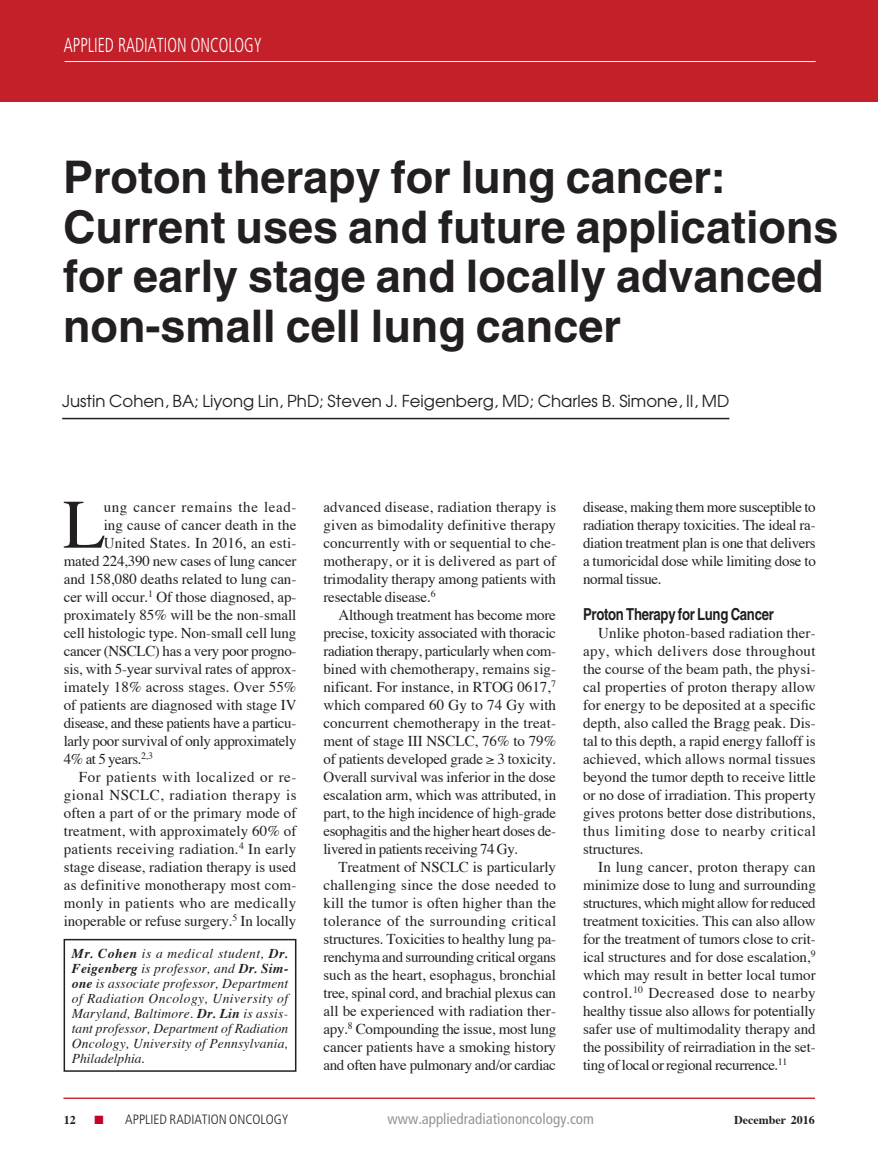
<style>
.page{position:relative;width:878px;height:1175px;background:#fff}
.page>*{position:absolute;margin:0;border:0;box-sizing:border-box;transform-origin:0 0}
.Article_1st_parag_Dr{font:69.45px "Times";color:#231f20}
.Article_title{font:700 45px/49.5px "Helvetica";color:#231f20}
.Article_References_S{font:300 condensed 20.25px "Frutiger";color:#fff;scale:.8 1}
.Article_author_line{font:16.5px "Avant Garde";color:#231f20}
.Article_subhead{font:700 16.5px "Helvetica";letter-spacing:-.025em;color:#231f20;scale:.8 1}
.Article_body_copy{font:15px/18px "Times";letter-spacing:-.01em;color:#231f20;text-align:justify}
.Article_1st_parag_Dr-2{font:15px "Times";letter-spacing:-.005em;color:#231f20}
.Article_1st_parag_Dr-3{font:15px "Times";letter-spacing:-.025em;color:#231f20}
.t1{font:condensed 15px "Frutiger";color:#939598}
.Article_1st_parag_Dr-4{font:15px "Times";letter-spacing:.04em;color:#231f20}
.Article_author_box{font:italic 13.5px/15px "Times";letter-spacing:.015em;color:#231f20;text-align:justify}
.t2{font:300 condensed 13.5px "Frutiger";color:#231f20}
.t3{font:700 12px "Times";color:#231f20}
.s1{font-weight:700}
.s2{color:#c1022c}
</style>
<div class="page">
<hr style="left:877px;top:0;width:1px;height:101px;background:#c4202a">
<div style="left:0;top:0;width:877px;height:101px;background:#c4202a"></div>
<hr style="left:64px;top:61px;width:751px;height:1px;background:#fff">
<hr style="left:64px;top:1097px;width:750px;height:1px;background:#c4202a">
<hr style="left:62px;top:418px;width:667px;height:1px;background:#231f20">
<div style="left:64px;top:938px;width:232px;height:133px;border:2px solid #231f20"></div>
<p class="Article_References_S" style="left:64px;top:34px;width:249px">APPLIED RADIATION ONCOLOGY</p>
<p class="Article_title" style="left:63px;top:152px;width:777px">Proton therapy for lung cancer:<br>Current uses and future applications for early stage and locally advanced non-small cell lung cancer</p>
<p class="Article_author_line" style="left:62px;top:391px;width:668px">Justin Cohen, BA; Liyong Lin, PhD; Steven J. Feigenberg, MD; Charles B. Simone, II, MD</p>
<p class="Article_1st_parag_Dr" style="left:63px;top:459px;width:44px">L</p>
<p class="Article_1st_parag_Dr-4" style="left:104px;top:492px;width:194px">ung cancer remains the lead-</p>
<p class="Article_1st_parag_Dr-2" style="left:104px;top:510px;width:194px">ing cause of cancer death in the</p>
<p class="Article_1st_parag_Dr-2" style="left:104px;top:528px;width:194px">United States. In 2016, an esti-</p>
<p class="Article_1st_parag_Dr-2" style="left:64px;top:546px;width:234px">mated 224,390 new cases of lung cancer</p>
<p class="Article_1st_parag_Dr-2" style="left:64px;top:564px;width:234px">and 158,080 deaths related to lung can-</p>
<p class="Article_1st_parag_Dr-2" style="left:64px;top:582px;width:234px">cer will occur.<sup>1</sup> Of those diagnosed, ap-</p>
<p class="Article_1st_parag_Dr-2" style="left:64px;top:600px;width:234px">proximately 85% will be the non-small</p>
<p class="Article_1st_parag_Dr-2" style="left:64px;top:618px;width:234px">cell histologic type. Non-small cell lung</p>
<p class="Article_1st_parag_Dr-3" style="left:64px;top:636px;width:234px">cancer (NSCLC) has a very poor progno-</p>
<p class="Article_1st_parag_Dr-2" style="left:64px;top:654px;width:234px">sis, with 5-year survival rates of approx-</p>
<p class="Article_1st_parag_Dr-2" style="left:64px;top:672px;width:234px">imately 18% across stages. Over 55%</p>
<p class="Article_1st_parag_Dr-2" style="left:64px;top:690px;width:234px">of patients are diagnosed with stage IV</p>
<p class="Article_1st_parag_Dr-3" style="left:64px;top:708px;width:234px">disease, and these patients have a particu-</p>
<p class="Article_1st_parag_Dr-3" style="left:64px;top:726px;width:234px">larly poor survival of only approximately</p>
<p class="Article_1st_parag_Dr-2" style="left:64px;top:744px;width:91px">4% at 5 years.<sup>2,3</sup></p>
<p class="Article_body_copy" style="left:64px;top:766px;width:234px;text-indent:15px">For patients with localized or re&shy;gional NSCLC, radiation therapy is often a part of or the primary mode of treatment, with approximately 60% of patients receiving radiation.<sup>4</sup> In early stage disease, radiation therapy is used as definitive monotherapy most com&shy;monly in patients who are medically inoperable or refuse surgery.<sup>5</sup> In locally</p>
<p class="Article_author_box" style="left:72px;top:944px;width:218px"><span class="s1">Mr. Cohen</span> is a medical student, <span class="s1">Dr.<br>Feigenberg</span> is professor, and <span class="s1">Dr. Sim&shy;one</span> is associate professor, Department of Radiation Oncology, University of Maryland, Baltimore. <span class="s1">Dr. Lin</span> is assis&shy;tant professor, Department of Radiation Oncology, University of Pennsylvania, Philadelphia.</p>
<p class="Article_body_copy" style="left:323px;top:496px;width:234px">advanced disease, radiation therapy is given as bimodality definitive therapy concurrently with or sequential to che&shy;motherapy, or it is delivered as part of trimodality therapy among patients with resectable disease.<sup>6</sup></p>
<p class="Article_body_copy" style="left:323px;top:604px;width:234px;text-indent:15px">Although treatment has become more precise, toxicity associated with thoracic radiation therapy, particularly when com&shy;bined with chemotherapy, remains sig&shy;nificant. For instance, in RTOG 0617,<sup>7 </sup>which compared 60 Gy to 74 Gy with concurrent chemotherapy in the treat&shy;ment of stage III NSCLC, 76% to 79% of patients developed grade ≥ 3 toxicity.<br>Overall survival was inferior in the dose escalation arm, which was attributed, in part, to the high incidence of high-grade esophagitis and the higher heart doses de&shy;livered in patients receiving 74 Gy.</p>
<p class="Article_body_copy" style="left:323px;top:856px;width:234px;text-indent:15px">Treatment of NSCLC is particularly challenging since the dose needed to kill the tumor is often higher than the tolerance of the surrounding critical structures. Toxicities to healthy lung pa&shy;renchyma and surrounding critical organs such as the heart, esophagus, bronchial tree, spinal cord, and brachial plexus can all be experienced with radiation ther&shy;apy.<sup>8</sup> Compounding the issue, most lung cancer patients have a smoking history and often have pulmonary and/or cardiac</p>
<p class="Article_body_copy" style="left:583px;top:496px;width:234px">disease, making them more susceptible to radiation therapy toxicities. The ideal ra&shy;diation treatment plan is one that delivers a tumoricidal dose while limiting dose to normal tissue.</p>
<p class="Article_subhead" style="left:583px;top:604px;width:240px">Proton Therapy for Lung Cancer</p>
<p class="Article_body_copy" style="left:583px;top:622px;width:234px;text-indent:15px">Unlike photon-based radiation ther&shy;apy, which delivers dose throughout the course of the beam path, the physi&shy;cal properties of proton therapy allow for energy to be deposited at a specific depth, also called the Bragg peak. Dis&shy;tal to this depth, a rapid energy falloff is achieved, which allows normal tissues beyond the tumor depth to receive little or no dose of irradiation. This property gives protons better dose distributions, thus limiting dose to nearby critical structures.</p>
<p class="Article_body_copy" style="left:583px;top:856px;width:234px;text-indent:15px">In lung cancer, proton therapy can minimize dose to lung and surrounding structures, which might allow for reduced treatment toxicities. This can also allow for the treatment of tumors close to crit&shy;ical structures and for dose escalation,<sup>9 </sup>which may result in better local tumor control.<sup>10</sup> Decreased dose to nearby healthy tissue also allows for potentially safer use of multimodality therapy and the possibility of reirradiation in the set&shy;ting of local or regional recurrence.<sup>11</sup></p>
<p class="t3" style="left:64px;top:1108px;width:13px">12</p>
<p class="t2" style="left:95px;top:1111px;width:195px"><span class="s2">■</span> APPLIED RADIATION ONCOLOGY</p>
<p class="t1" style="left:387px;top:1110px;width:208px">www.appliedradiationoncology.com</p>
<p class="t3" style="left:734px;top:1108px;width:82px">December 2016</p>
</div>
